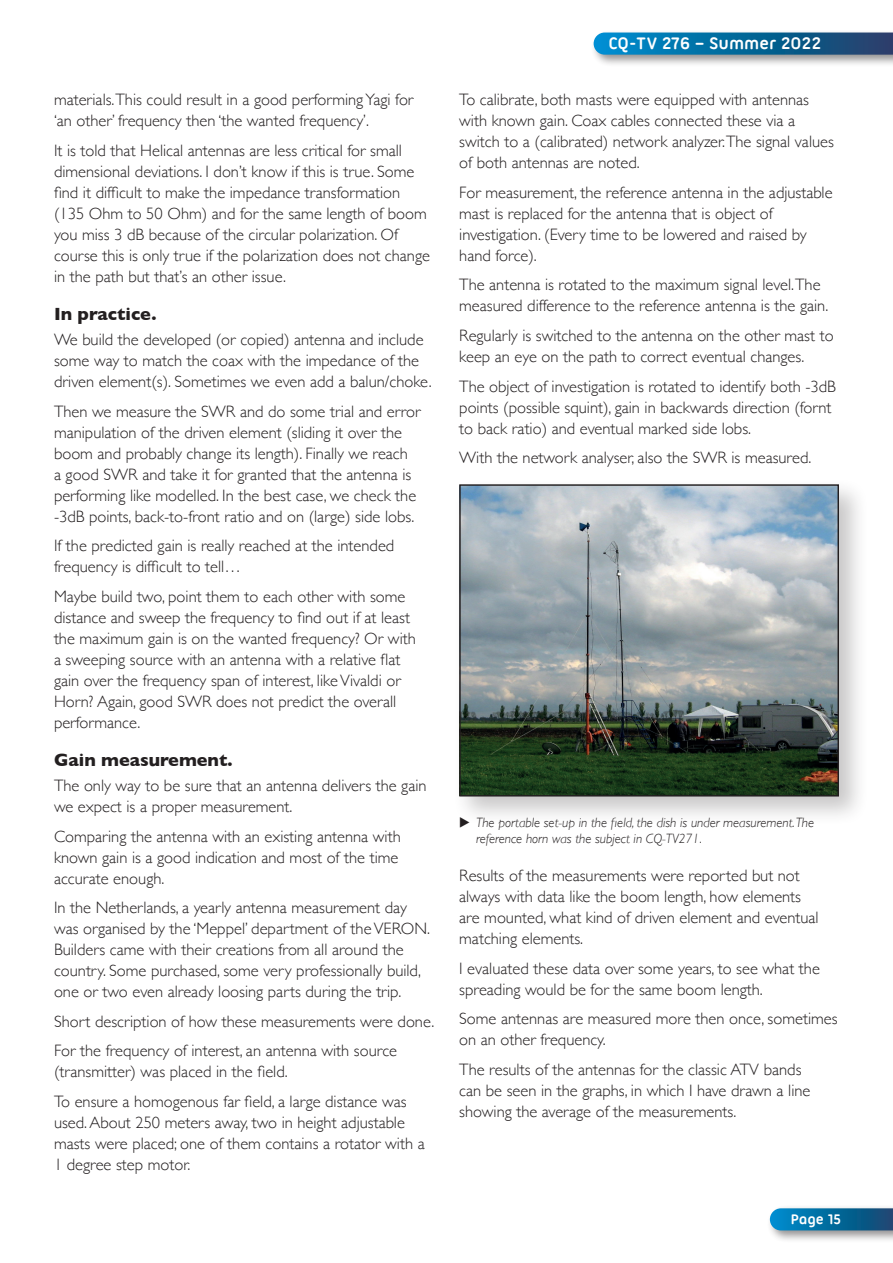
<style>
.page{position:relative;width:893px;height:1263px;background:#fff}
.page>*{position:absolute;margin:0;border:0;box-sizing:border-box;transform-origin:0 0}
.t1{font:700 18px "Gill Sans";color:#231f20}
.t2{font:700 18px "Ubuntu Titling";color:#fff}
.t3{font:300 16.5px/21px "Gill Sans";color:#231f20}
.t4{font:700 15px "Ubuntu Titling";color:#fff}
.t5{font:italic 300 13.5px/16.5px "Gill Sans";color:#231f20}
.s1{font-family:"European Pi Three";font-weight:400;font-style:normal}
</style>
<div class="page">
<div style="left:767px;top:1204px;width:126px;height:39px;background:#231f20;opacity:.5"></div>
<svg style="left:770px;top:1208px;width:123px;height:22px;background:#0d6d9f"></svg>
<div style="left:590px;top:29px;width:303px;height:38px;background:#231f20;opacity:.5"></div>
<svg style="left:594px;top:33px;width:299px;height:22px;background:#0d679a"></svg>
<div style="left:452px;top:477px;width:417px;height:349px;background:#231f20;opacity:.25"></div>
<img style="left:461px;top:486px;width:376px;height:308px">
<div style="left:459px;top:484px;width:380px;height:312px;border:1px solid #231f20"></div>
<p class="t3" style="left:54px;top:89px;width:361px">materials.This could result in a good performing Yagi for ‘an other’ frequency then ‘the wanted frequency’.</p>
<p class="t3" style="left:54px;top:139px;width:377px">It is told that Helical antennas are less critical for small dimensional deviations. I don’t know if this is true. Some find it difficult to make the impedance transformation (135 Ohm to 50 Ohm) and for the same length of boom you miss 3 dB because of the circular polarization. Of course this is only true if the polarization does not change in the path but that’s an other issue.</p>
<p class="t1" style="left:54px;top:300px;width:104px">In practice.</p>
<p class="t3" style="left:54px;top:328px;width:379px">We build the developed (or copied) antenna and include some way to match the coax with the impedance of the driven element(s). Sometimes we even add a balun/choke.</p>
<p class="t3" style="left:54px;top:400px;width:368px">Then we measure the SWR and do some trial and error manipulation of the driven element (sliding it over the boom and probably change its length). Finally we reach<br>a good SWR and take it for granted that the antenna is performing like modelled. In the best case, we check the -3dB points, back-to-front ratio and on (large) side lobs.</p>
<p class="t3" style="left:54px;top:534px;width:342px">If the predicted gain is really reached at the intended frequency is difficult to tell…</p>
<p class="t3" style="left:54px;top:585px;width:363px">Maybe build two, point them to each other with some distance and sweep the frequency to find out if at least the maximum gain is on the wanted frequency? Or with a sweeping source with an antenna with a relative flat gain over the frequency span of interest, like Vivaldi or Horn? Again, good SWR does not predict the overall performance.</p>
<p class="t1" style="left:54px;top:745px;width:180px">Gain measurement.</p>
<p class="t3" style="left:54px;top:774px;width:374px">The only way to be sure that an antenna delivers the gain we expect is a proper measurement.</p>
<p class="t3" style="left:54px;top:825px;width:348px">Comparing the antenna with an existing antenna with known gain is a good indication and most of the time accurate enough.</p>
<p class="t3" style="left:54px;top:896px;width:378px">In the Netherlands, a yearly antenna measurement day was organised by the ‘Meppel’ department of the VERON.<br>Builders came with their creations from all around the country. Some purchased, some very professionally build, one or two even already loosing parts during the trip.</p>
<p class="t3" style="left:54px;top:1005px;width:382px;line-height:29.5px">Short description of how these measurements were done.<br>For the frequency of interest, an antenna with source</p>
<p class="t3" style="left:54px;top:1056px;width:354px;line-height:29.5px">(transmitter) was placed in the field.<br>To ensure a homogenous far field, a large distance was</p>
<p class="t3" style="left:54px;top:1111px;width:372px">used. About 250 meters away, two in height adjustable masts were placed; one of them contains a rotator with a<br>1 degree step motor.</p>
<p class="t2" style="left:608px;top:33px;width:214px">CQ-TV 276 – Summer 2022</p>
<p class="t3" style="left:459px;top:89px;width:376px">To calibrate, both masts were equipped with antennas with known gain. Coax cables connected these via a switch to a (calibrated) network analyzer.The signal values of both antennas are noted.</p>
<p class="t3" style="left:459px;top:181px;width:375px">For measurement, the reference antenna in the adjustable mast is replaced for the antenna that is object of investigation. (Every time to be lowered and raised by hand force).</p>
<p class="t3" style="left:459px;top:274px;width:370px">The antenna is rotated to the maximum signal level.The measured difference to the reference antenna is the gain.</p>
<p class="t3" style="left:459px;top:324px;width:376px">Regularly is switched to the antenna on the other mast to keep an eye on the path to correct eventual changes.</p>
<p class="t3" style="left:459px;top:375px;width:378px">The object of investigation is rotated to identify both -3dB points (possible squint), gain in backwards direction (fornt to back ratio) and eventual marked side lobs.</p>
<p class="t3" style="left:459px;top:446px;width:354px">With the network analyser, also the SWR is measured.</p>
<p class="t5" style="left:476px;top:814px;width:339px;text-indent:-17px"><span class="s1">E</span> The portable set-up in the field, the dish is under measurement.The reference horn was the subject in CQ-TV271.</p>
<p class="t3" style="left:459px;top:864px;width:361px">Results of the measurements were reported but not always with data like the boom length, how elements are mounted, what kind of driven element and eventual matching elements.</p>
<p class="t3" style="left:459px;top:957px;width:362px">I evaluated these data over some years, to see what the spreading would be for the same boom length.</p>
<p class="t3" style="left:459px;top:1007px;width:380px">Some antennas are measured more then once, sometimes on an other frequency.</p>
<p class="t3" style="left:459px;top:1058px;width:353px">The results of the antennas for the classic ATV bands can be seen in the graphs, in which I have drawn a line showing the average of the measurements.</p>
<p class="t4" style="left:791px;top:1211px;width:52px">Page 15</p>
</div>
